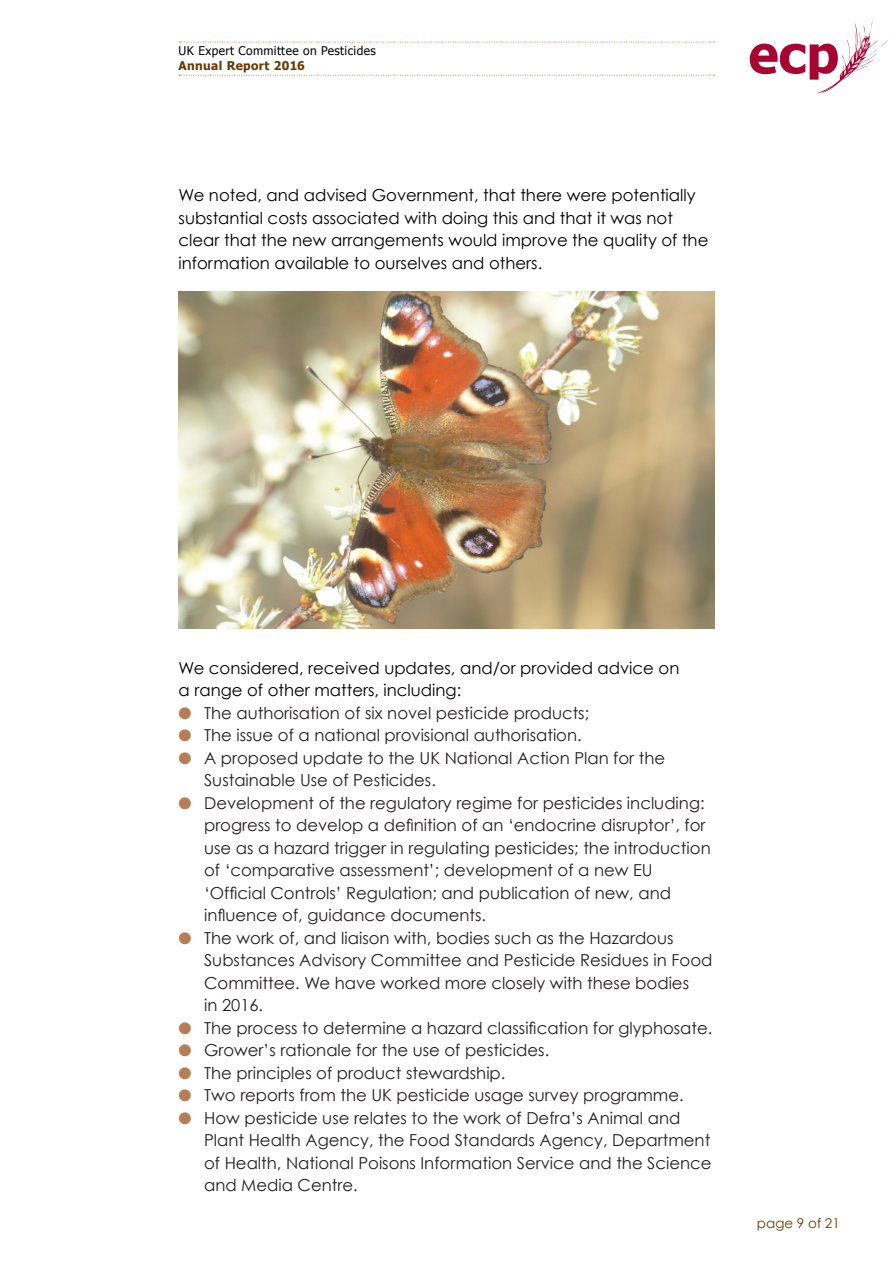
<style>
.page{position:relative;width:893px;height:1263px;background:#fff}
.page>*{position:absolute;margin:0;border:0;box-sizing:border-box;transform-origin:0 0}
.t1{font:700 60px "Myriad Pro";color:#a80331}
.t2{font:16.5px/22.5px "Century Gothic";color:#231f20}
.bodytext_FLUSH{font:16.5px/22.5px "Century Gothic";color:#000}
.t3{font:13.5px "Century Gothic";color:#693a00}
.t4{font:12px "Tahoma";letter-spacing:.03em;color:#000}
.t5{font:700 12px "Tahoma";letter-spacing:.03em;color:#693a00}
.s1{color:#b87d53}
</style>
<div class="page">
<svg style="left:179px;top:42px;width:536px;height:1px"></svg>
<svg style="left:179px;top:75px;width:536px;height:1px"></svg>
<svg style="left:780px;top:20px;width:109px;height:74px"></svg>
<img style="left:178px;top:291px;width:537px;height:338px">
<p class="t4" style="left:179px;top:43px;width:199px">UK Expert Committee on Pesticides</p>
<p class="t5" style="left:179px;top:57px;width:128px">Annual Report 2016</p>
<h1 class="t1" style="left:748px;top:14px;width:33px">e</h1>
<p class="bodytext_FLUSH" style="left:179px;top:184px;width:531px">We noted, and advised Government, that there were potentially substantial costs associated with doing this and that it was not clear that the new arrangements would improve the quality of the information available to ourselves and others.</p>
<p class="bodytext_FLUSH" style="left:179px;top:656px;width:502px">We considered, received updates, and/or provided advice on a range of other matters, including:</p>
<p class="t2" style="left:179px;top:701px;width:412px"><span class="s1">●</span> The authorisation of six novel pesticide products;</p>
<p class="t2" style="left:179px;top:724px;width:405px"><span class="s1">●</span> The issue of a national provisional authorisation.</p>
<p class="t2" style="left:204px;top:746px;width:463px;text-indent:-26px"><span class="s1">●</span> A proposed update to the UK National Action Plan for the<br>Sustainable Use of Pesticides.</p>
<p class="t2" style="left:204px;top:791px;width:508px;text-indent:-26px"><span class="s1">●</span> Development of the regulatory regime for pesticides including: progress to develop a definition of an ‘endocrine disruptor’, for use as a hazard trigger in regulating pesticides; the introduction of ‘comparative assessment’; development of a new EU ‘Official Controls’ Regulation; and publication of new, and influence of, guidance documents.</p>
<p class="t2" style="left:204px;top:926px;width:510px;text-indent:-26px"><span class="s1">●</span> The work of, and liaison with, bodies such as the Hazardous Substances Advisory Committee and Pesticide Residues in Food Committee. We have worked more closely with these bodies<br>in 2016.</p>
<p class="t2" style="left:179px;top:1016px;width:535px"><span class="s1">●</span> The process to determine a hazard classification for glyphosate.</p>
<p class="t2" style="left:179px;top:1039px;width:372px"><span class="s1">●</span> Grower’s rationale for the use of pesticides.</p>
<p class="t2" style="left:179px;top:1061px;width:328px"><span class="s1">●</span> The principles of product stewardship.</p>
<p class="t2" style="left:179px;top:1084px;width:507px"><span class="s1">●</span> Two reports from the UK pesticide usage survey programme.</p>
<p class="t2" style="left:204px;top:1106px;width:509px;text-indent:-26px"><span class="s1">●</span> How pesticide use relates to the work of Defra’s Animal and Plant Health Agency, the Food Standards Agency, Department of Health, National Poisons Information Service and the Science and Media Centre.</p>
<p class="t3" style="left:757px;top:1214px;width:85px">page 9 of 21</p>
</div>
